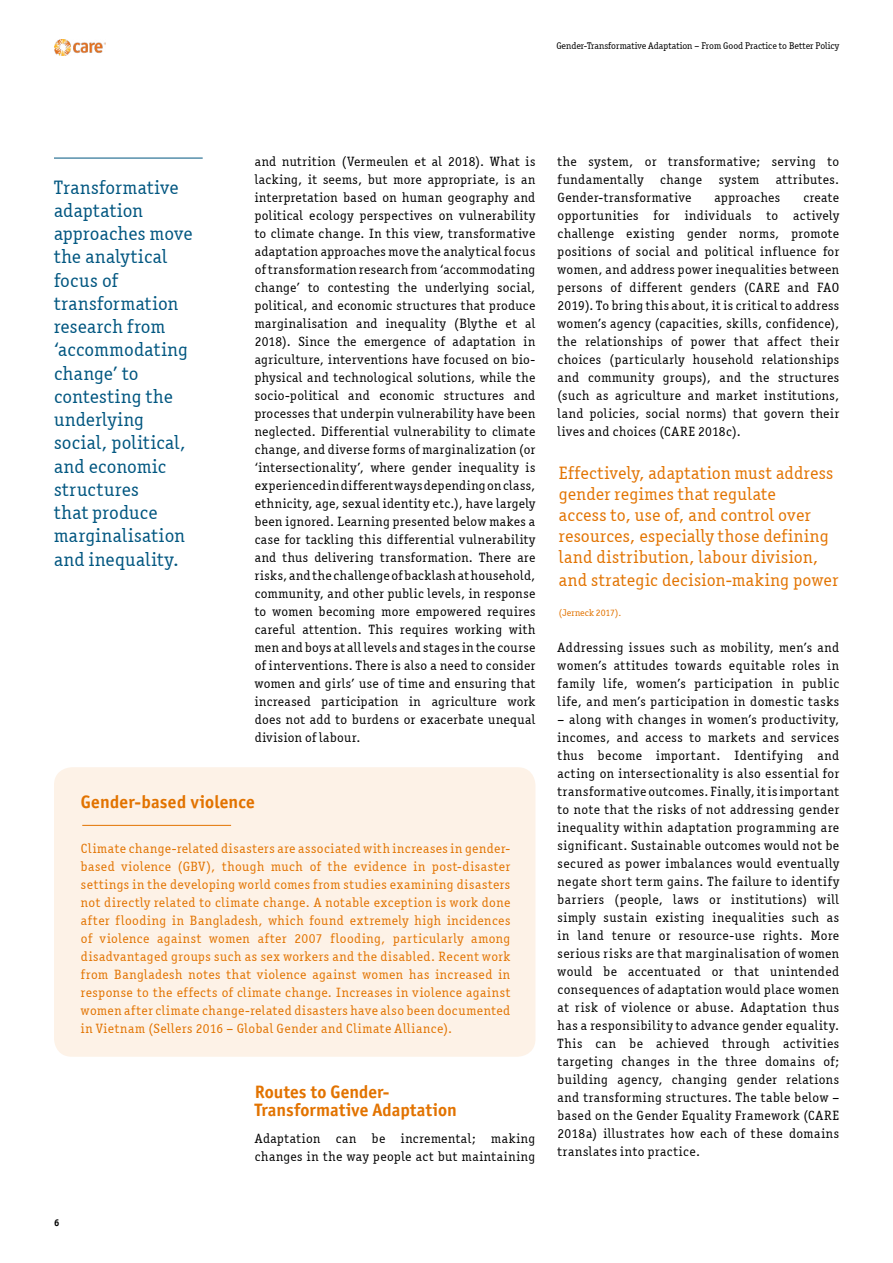
<style>
.page{position:relative;width:893px;height:1263px;background:#fff}
.page>*{position:absolute;margin:0;border:0;box-sizing:border-box;transform-origin:0 0}
.t1{font:19.5px/23.2px "Officina Serif ITCTT Book";letter-spacing:.015em;color:#005680}
.t2{font:18px/21px "Officina Serif ITCTT Book";letter-spacing:.02em;color:#e27300}
.t3{font:700 18px/18px "Officina Sans ITC Pro";letter-spacing:.005em;color:#e27300}
.t4{font:13.5px/18px "Officina Serif ITCTT Book";letter-spacing:.04em;color:#000;text-align:justify}
.t5{font:13.5px/18px "Officina Serif ITCTT Book";letter-spacing:.045em;color:#e27300;text-align:justify}
.t6{font:9.75px "Officina Serif ITCTT Book";color:#000}
.t7{font:9.75px "Officina Serif ITCTT Book";color:#e27300}
.t8{font:9.75px "Officina Serif ITCTT Bold";color:#000}
</style>
<div class="page">
<img style="left:54px;top:39px;width:51px;height:17px">
<div style="left:54px;top:767px;width:481px;height:290px;background:#fdf2e7;border-radius:18px"></div>
<hr style="left:54px;top:158px;width:149px;height:1px;background:#005680">
<hr style="left:82px;top:825px;width:149px;height:1px;background:#e27300">
<p class="t6" style="left:556px;top:40px;width:284px">Gender-Transformative Adaptation – From Good Practice to Better Policy</p>
<p class="t1" style="left:54px;top:175px;width:140px">Transformative adaptation approaches move the analytical focus of transformation research from ‘accommodating change’ to contesting the underlying social, political, and economic structures<br>that produce marginalisation and inequality.</p>
<p class="t4" style="left:255px;top:152px;width:282px">and nutrition (Vermeulen et al 2018). What is lacking, it seems, but more appropriate, is an interpretation based on human geography and political ecology perspectives on vulnerability to climate change. In this view, transformative adaptation approaches move the analytical focus of transformation research from ‘accommodating change’ to contesting the underlying social, political, and economic structures that produce marginalisation and inequality (Blythe et al 2018). Since the emergence of adaptation in agriculture, interventions have focused on bio&shy;physical and technological solutions, while the socio-political and economic structures and processes that underpin vulnerability have been neglected. Differential vulnerability to climate change, and diverse forms of marginalization (or ‘intersectionality’, where gender inequality is experienced in different ways depending on class, ethnicity, age, sexual identity etc.), have largely been ignored. Learning presented below makes a case for tackling this differential vulnerability and thus delivering transformation. There are risks, and the challenge of backlash at household, community, and other public levels, in response to women becoming more empowered requires careful attention. This requires working with men and boys at all levels and stages in the course of interventions. There is also a need to consider women and girls’ use of time and ensuring that increased participation in agriculture work does not add to burdens or exacerbate unequal division of labour.</p>
<h2 class="t3" style="left:81px;top:793px;width:175px">Gender-based violence</h2>
<p class="t5" style="left:81px;top:840px;width:431px">Climate change-related disasters are associated with increases in gender&shy;based violence (GBV), though much of the evidence in post-disaster settings in the developing world comes from studies examining disasters not directly related to climate change. A notable exception is work done after flooding in Bangladesh, which found extremely high incidences of violence against women after 2007 flooding, particularly among disadvantaged groups such as sex workers and the disabled. Recent work from Bangladesh notes that violence against women has increased in response to the effects of climate change. Increases in violence against women after climate change-related disasters have also been documented in Vietnam (Sellers 2016 – Global Gender and Climate Alliance).</p>
<h2 class="t3" style="left:255px;top:1083px;width:203px">Routes to Gender-<br>Transformative Adaptation</h2>
<p class="t4" style="left:255px;top:1129px;width:282px">Adaptation can be incremental; making changes in the way people act but maintaining</p>
<p class="t4" style="left:558px;top:152px;width:283px">the system, or transformative; serving to fundamentally change system attributes.<br>Gender-transformative</p>
<p class="t4" style="left:715px;top:188px;width:67px">approaches</p>
<p class="t4" style="left:558px;top:188px;width:283px;text-indent:246px">create opportunities for individuals to actively challenge existing gender norms, promote positions of social and political influence for women, and address power inequalities between persons of different genders (CARE and FAO 2019). To bring this about, it is critical to address women’s agency (capacities, skills, confidence), the relationships of power that affect their choices (particularly household relationships and community groups), and the structures (such as agriculture and market institutions, land policies, social norms) that govern their lives and choices (CARE 2018c).</p>
<h2 class="t2" style="left:559px;top:462px;width:276px">Effectively, adaptation must address gender regimes that regulate<br>access to, use of, and control over resources, especially those defining land distribution, labour division,</h2>
<h2 class="t2" style="left:559px;top:570px;width:281px">and strategic decision-making power</h2>
<p class="t7" style="left:559px;top:607px;width:64px">(Jerneck 2017).</p>
<p class="t4" style="left:558px;top:638px;width:283px">Addressing issues such as mobility, men’s and women’s attitudes towards equitable roles in family life, women’s participation in public life, and men’s participation in domestic tasks</p>
<p class="t4" style="left:558px;top:710px;width:283px">– along with changes in women’s productivity, incomes, and access to markets and services thus become important. Identifying and acting on intersectionality is also essential for transformative outcomes. Finally, it is important to note that the risks of not addressing gender inequality within adaptation programming are significant. Sustainable outcomes would not be secured as power imbalances would eventually negate short term gains. The failure to identify barriers (people, laws or institutions) will simply sustain existing inequalities such as in land tenure or resource-use rights. More serious risks are that marginalisation of women would be accentuated or that unintended consequences of adaptation would place women at risk of violence or abuse. Adaptation thus has a responsibility to advance gender equality.<br>This can be achieved through activities targeting changes in the three domains of; building agency, changing gender relations and transforming structures. The table below – based on the Gender Equality Framework (CARE 2018a) illustrates how each of these domains translates into practice.</p>
<p class="t8" style="left:54px;top:1216px;width:7px">6</p>
</div>
